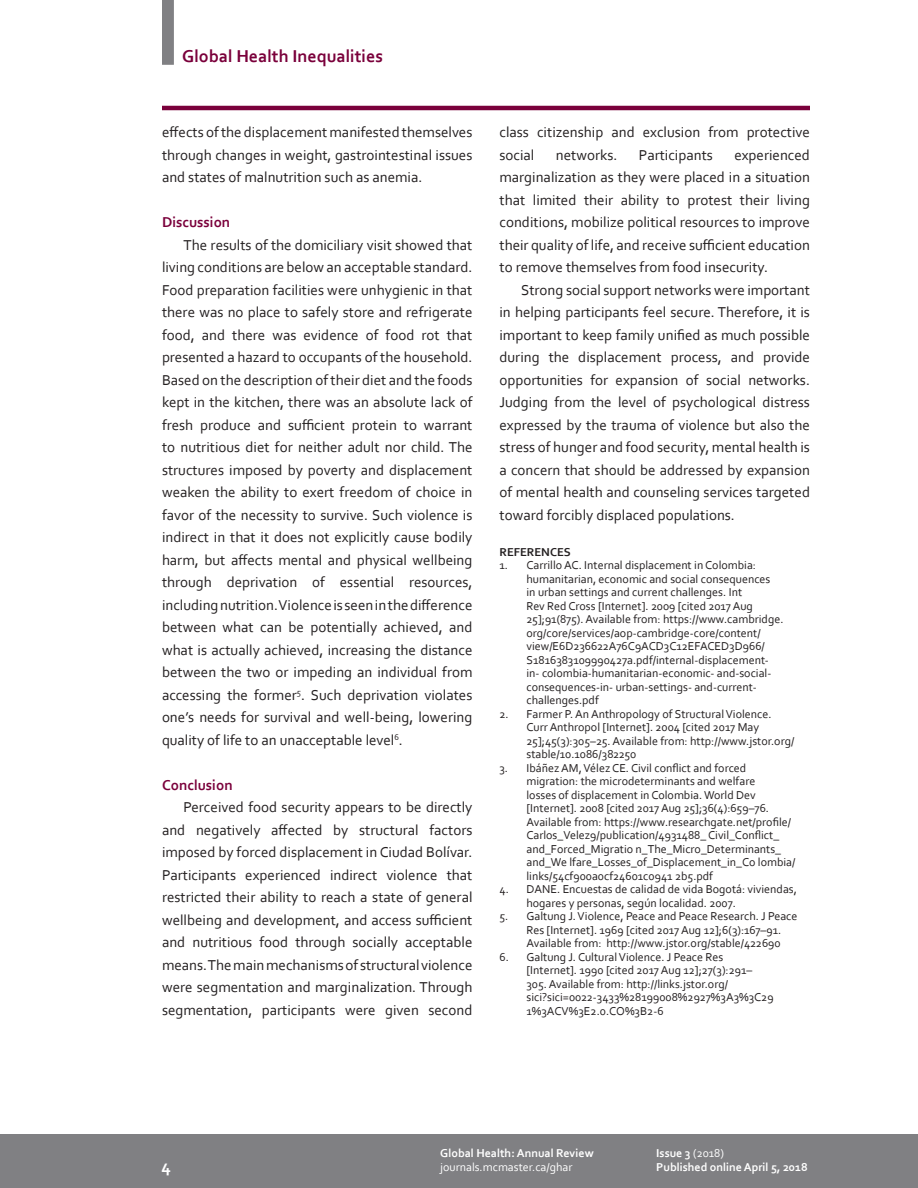
<style>
.page{position:relative;width:918px;height:1188px;background:#fff}
.page>*{position:absolute;margin:0;border:0;box-sizing:border-box;transform-origin:0 0}
.t1{font:700 18px "Corbel";color:#7a003b}
.t2{font:700 18px "Corbel";color:#fff}
.t3{font:15px/22.5px "Corbel";color:#231f20;text-align:justify}
.t4{font:700 15px "Corbel";color:#7a003b}
.t5{font:12px/13.5px "Corbel";color:#231f20}
.t6{font:700 12px "Corbel";color:#fff}
.t7{font:12px "Corbel";color:#fff}
.t8{font:700 12px "Corbel";color:#231f20}
.s1{font-weight:400}
</style>
<div class="page">
<div style="left:0;top:1134px;width:918px;height:54px;background:#808083"></div>
<hr style="left:162px;top:106px;width:648px;height:4px;background:#7a003b">
<svg style="left:162px;top:0;width:12px;height:65px"></svg>
<p class="t1" style="left:182px;top:45px;width:202px">Global Health Inequalities</p>
<p class="t3" style="left:162px;top:120px;width:312px">effects of the displacement manifested themselves through changes in weight, gastrointestinal issues and states of malnutrition such as anemia.</p>
<p class="t4" style="left:162px;top:213px;width:70px">Discussion</p>
<p class="t3" style="left:162px;top:233px;width:312px;text-indent:22px">The results of the domiciliary visit showed that living conditions are below an acceptable standard.<br>Food preparation facilities were unhygienic in that there was no place to safely store and refrigerate food, and there was evidence of food rot that presented a hazard to occupants of the household.<br>Based on the description of their diet and the foods kept in the kitchen, there was an absolute lack of fresh produce and sufficient protein to warrant to nutritious diet for neither adult nor child. The structures imposed by poverty and displacement weaken the ability to exert freedom of choice in favor of the necessity to survive. Such violence is indirect in that it does not explicitly cause bodily harm, but affects mental and physical wellbeing through deprivation of essential resources, including nutrition. Violence is seen in the difference between what can be potentially achieved, and what is actually achieved, increasing the distance between the two or impeding an individual from accessing the former<sup>5</sup>. Such deprivation violates one’s needs for survival and well-being, lowering quality of life to an unacceptable level<sup>6</sup>.</p>
<p class="t4" style="left:162px;top:775px;width:72px">Conclusion</p>
<p class="t3" style="left:162px;top:795px;width:312px;text-indent:22px">Perceived food security appears to be directly and negatively affected by structural factors imposed by forced displacement in Ciudad Bolívar.<br>Participants experienced indirect violence that restricted their ability to reach a state of general wellbeing and development, and access sufficient and nutritious food through socially acceptable means. The main mechanisms of structural violence were segmentation and marginalization. Through segmentation, participants were given second</p>
<p class="t3" style="left:500px;top:120px;width:312px">class citizenship and exclusion from protective social</p>
<p class="t3" style="left:500px;top:143px;width:312px;text-indent:235px">experienced marginalization as they were placed in a situation that limited their ability to protest their living conditions, mobilize political resources to improve their quality of life, and receive sufficient education to remove themselves from food insecurity.</p>
<p class="t3" style="left:500px;top:278px;width:312px;text-indent:22px">Strong social support networks were important in helping participants feel secure. Therefore, it is important to keep family unified as much possible during the displacement process, and provide opportunities for expansion of social networks.<br>Judging from the level of psychological distress expressed by the trauma of violence but also the stress of hunger and food security, mental health is a concern that should be addressed by expansion of mental health and counseling services targeted toward forcibly displaced populations.</p>
<p class="t8" style="left:500px;top:544px;width:73px">REFERENCES</p>
<p class="t5" style="left:526px;top:558px;width:259px;text-indent:-27px">1. Carrillo AC. Internal displacement in Colombia: humanitarian, economic and social consequences<br>in urban settings and current challenges. Int<br>Rev Red Cross [Internet]. 2009 [cited 2017 Aug 25];91(875). Available from: https://www.cambridge. org/core/services/aop-cambridge-core/content/ view/E6D236622A76C9ACD3C12EFACED3D966/ S1816383109990427a.pdf/internal-displacement&shy;in- colombia-humanitarian-economic- and-social&shy;consequences-in- urban-settings- and-current&shy;challenges.pdf</p>
<p class="t5" style="left:526px;top:707px;width:269px;text-indent:-27px">2. Farmer P. An Anthropology of Structural Violence.<br>Curr Anthropol [Internet]. 2004 [cited 2017 May 25];45(3):305–25. Available from: http://www.jstor.org/ stable/10.1086/382250</p>
<p class="t5" style="left:526px;top:761px;width:271px;text-indent:-27px">3. Ibáñez AM, Vélez CE. Civil conflict and forced migration: the microdeterminants and welfare<br>losses of displacement in Colombia. World Dev [Internet]. 2008 [cited 2017 Aug 25];36(4):659–76.<br>Available from: https://www.researchgate.net/profile/ Carlos_Velez9/publication/4931488_ Civil_Conflict_ and_Forced_Migratio n_The_Micro_Determinants_ and_We lfare_Losses_of_Displacement_in_Co lombia/ links/54cf900a0cf24601c0941 2b5.pdf</p>
<p class="t5" style="left:526px;top:882px;width:272px;text-indent:-27px">4. DANE. Encuestas de calidad de vida Bogotá: viviendas, hogares y personas, según localidad. 2007.</p>
<p class="t5" style="left:526px;top:909px;width:272px;text-indent:-27px">5. Galtung J. Violence, Peace and Peace Research. J Peace<br>Res [Internet]. 1969 [cited 2017 Aug 12];6(3):167–91.<br>Available from: http://www.jstor.org/stable/422690</p>
<p class="t5" style="left:526px;top:950px;width:249px;text-indent:-27px">6. Galtung J. Cultural Violence. J Peace Res [Internet]. 1990 [cited 2017 Aug 12];27(3):291– 305. Available from: http://links.jstor.org/ sici?sici=0022-3433%28199008%2927%3A3%3C29<br>1%3ACV%3E2.0.CO%3B2-6</p>
<p class="t3" style="left:556px;top:143px;width:63px">networks.</p>
<p class="t3" style="left:639px;top:143px;width:76px">Participants</p>
<p class="t2" style="left:162px;top:1155px;width:11px">4</p>
<p class="t6" style="left:440px;top:1146px;width:155px">Global Health: Annual Review</p>
<p class="t6" style="left:656px;top:1146px;width:69px">Issue 3 <span class="s1">(2018)</span></p>
<p class="t7" style="left:440px;top:1160px;width:134px">journals.mcmaster.ca/ghar</p>
<p class="t6" style="left:656px;top:1160px;width:153px">Published online April 5, 2018</p>
</div>
